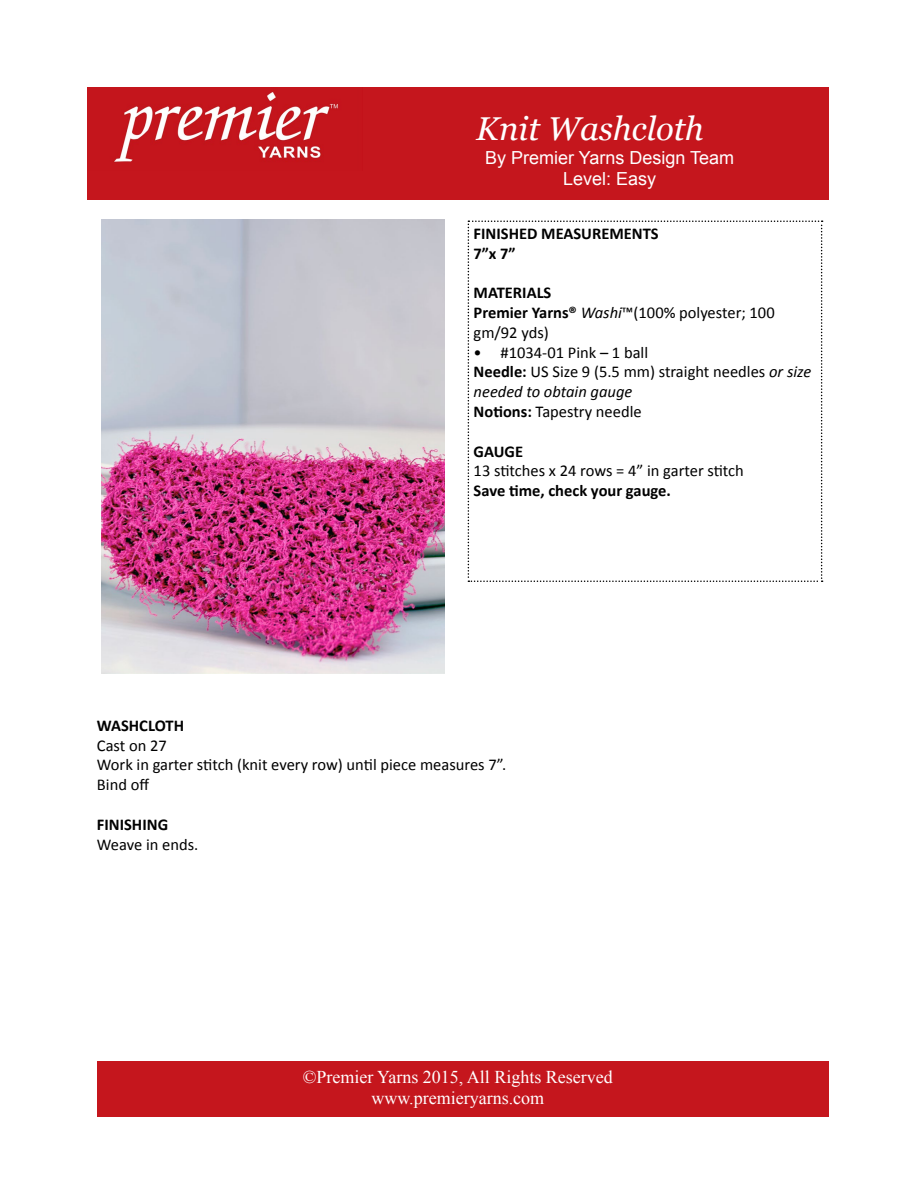
<style>
.page{position:relative;width:918px;height:1188px;background:#fff}
.page>*{position:absolute;margin:0;border:0;box-sizing:border-box;transform-origin:0 0}
.t1{font:italic 33px "Georgia";color:#fff}
.t2{font:18px/21.6px "Times New Roman";color:#fff;text-align:center}
.t3{font:18px/21.6px "Arial";color:#fff;text-align:center}
.t4{font:16.5px/19.8px "Calibri";color:#000}
.t5{font:700 16.5px/19.8px "Calibri";color:#000}
.s1{font-weight:700}
.s2{font-style:italic}
</style>
<div class="page">
<div style="left:87px;top:87px;width:742px;height:113px;background:#c5161d"></div>
<img style="left:114px;top:91px;width:224px;height:71px">
<img style="left:102px;top:220px;width:342px;height:453px">
<svg style="left:468px;top:220px;width:355px;height:362px"></svg>
<div style="left:97px;top:1061px;width:732px;height:56px;background:#c5161d"></div>
<h1 class="t1" style="left:476px;top:110px;width:229px">Knit Washcloth</h1>
<p class="t3" style="left:485px;top:147px;width:251px">By Premier Yarns Design Team<br>Level: Easy</p>
<p class="t5" style="left:474px;top:223px;width:187px">FINISHED MEASUREMENTS<br>7”x 7”</p>
<p class="t4" style="left:474px;top:283px;width:303px"><span class="s1">MATERIALS<br>Premier Yarns®</span> <span class="s2">Washi</span>™(100% polyester; 100 gm/92 yds)</p>
<p class="t4" style="left:474px;top:342px;width:339px">• #1034-01 Pink – 1 ball<br><span class="s1">Needle:</span> US Size 9 (5.5 mm) straight needles <span class="s2">or size needed to obtain gauge<br></span><span class="s1">Notions:</span> Tapestry needle</p>
<p class="t5" style="left:474px;top:441px;width:51px">GAUGE</p>
<p class="t4" style="left:474px;top:461px;width:272px">13 stitches x 24 rows = 4” in garter stitch</p>
<p class="t5" style="left:474px;top:481px;width:199px">Save time, check your gauge.</p>
<p class="t5" style="left:97px;top:715px;width:89px">WASHCLOTH</p>
<p class="t4" style="left:97px;top:735px;width:411px">Cast on 27<br>Work in garter stitch (knit every row) until piece measures 7”.<br>Bind off</p>
<p class="t5" style="left:97px;top:814px;width:73px">FINISHING</p>
<p class="t4" style="left:97px;top:834px;width:103px">Weave in ends.</p>
<p class="t2" style="left:303px;top:1065px;width:312px">©Premier Yarns 2015, All Rights Reserved www.premieryarns.com</p>
</div>
